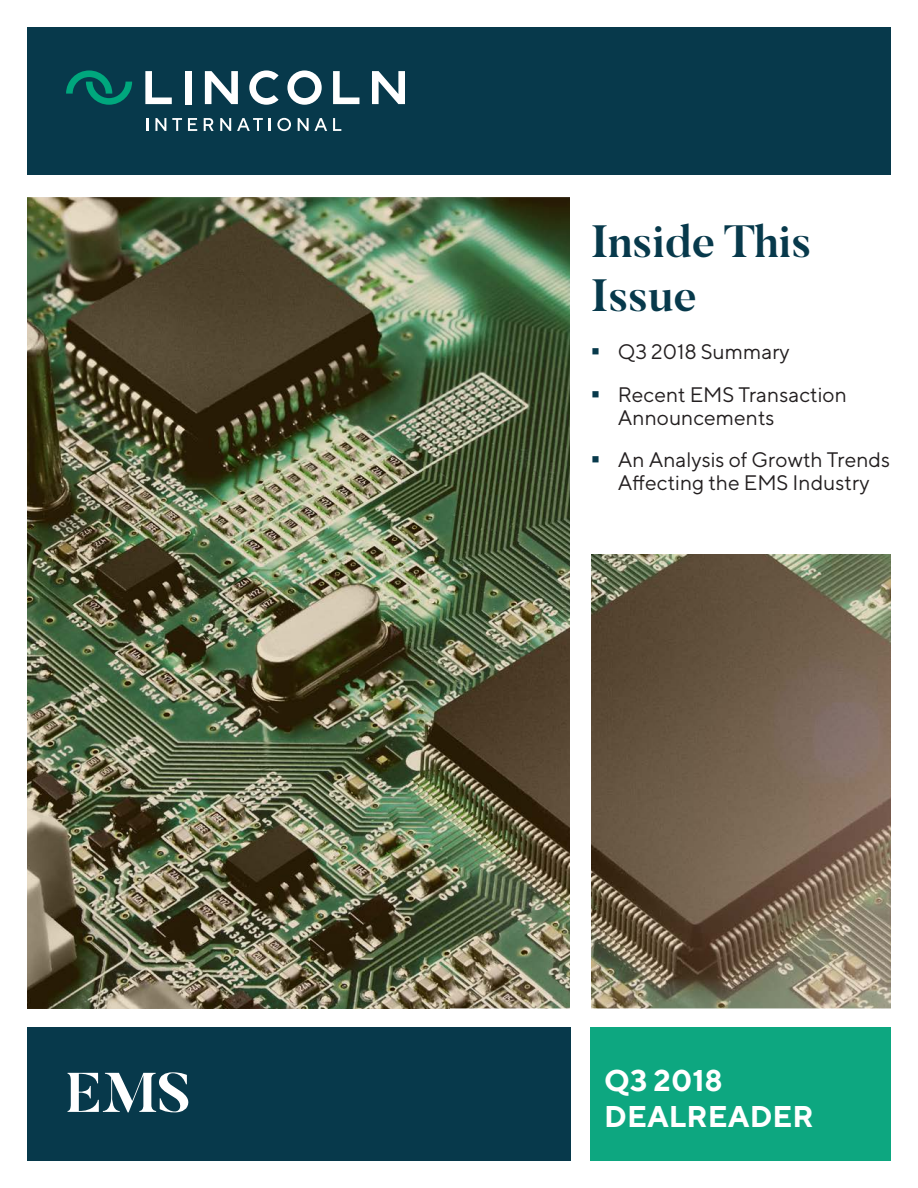
<style>
.page{position:relative;width:918px;height:1188px;background:#fff}
.page>*{position:absolute;margin:0;border:0;box-sizing:border-box;transform-origin:0 0}
.t1{font:700 55.5px "Butler";color:#fff}
.t2{font:700 45px/54px "Butler";color:#07394b}
.t3{font:700 30px "TT Norms";color:#fff}
.t4{font:21px/22.5px "TT Norms";color:#231f20}
</style>
<div class="page">
<img style="left:27px;top:197px;width:864px;height:812px">
<div style="left:570px;top:197px;width:21px;height:820px;background:#fff"></div>
<div style="left:580px;top:190px;width:311px;height:364px;background:#fff"></div>
<div style="left:27px;top:27px;width:864px;height:148px;background:#07394b"></div>
<div style="left:185px;top:71px;width:7px;height:33px;background:#fff"></div>
<svg style="left:205px;top:71px;width:33px;height:33px"></svg>
<svg style="left:145px;top:71px;width:27px;height:33px"></svg>
<svg style="left:372px;top:71px;width:33px;height:33px"></svg>
<svg style="left:333px;top:71px;width:26px;height:33px"></svg>
<svg style="left:249px;top:70px;width:30px;height:35px"></svg>
<svg style="left:287px;top:70px;width:35px;height:35px"></svg>
<svg style="left:66px;top:70px;width:66px;height:35px"></svg>
<svg style="left:146px;top:118px;width:2px;height:13px"></svg>
<svg style="left:155px;top:118px;width:11px;height:13px"></svg>
<svg style="left:172px;top:118px;width:10px;height:13px"></svg>
<svg style="left:188px;top:118px;width:9px;height:13px"></svg>
<svg style="left:204px;top:118px;width:10px;height:13px"></svg>
<svg style="left:220px;top:118px;width:11px;height:13px"></svg>
<svg style="left:237px;top:118px;width:26px;height:13px"></svg>
<svg style="left:269px;top:118px;width:2px;height:13px"></svg>
<svg style="left:277px;top:118px;width:14px;height:13px"></svg>
<svg style="left:298px;top:118px;width:29px;height:13px"></svg>
<svg style="left:333px;top:118px;width:8px;height:13px"></svg>
<div style="left:591px;top:1028px;width:300px;height:133px;background:#0da780"></div>
<div style="left:27px;top:1028px;width:543px;height:133px;background:#07394b"></div>
<h1 class="t1" style="left:66px;top:1057px;width:127px">EMS</h1>
<h2 class="t2" style="left:591px;top:215px;width:222px">Inside This<br>Issue</h2>
<p class="t4" style="left:618px;top:340px;width:174px">Q3 2018 Summary</p>
<p class="t4" style="left:618px;top:383px;width:231px">Recent EMS Transaction<br>Announcements</p>
<p class="t4" style="left:618px;top:448px;width:274px">An Analysis of Growth Trends<br>Affecting the EMS Industry</p>
<h3 class="t3" style="left:604px;top:1061px;width:120px">Q3 2018</h3>
<h3 class="t3" style="left:604px;top:1097px;width:211px">DEALREADER</h3>
</div>
